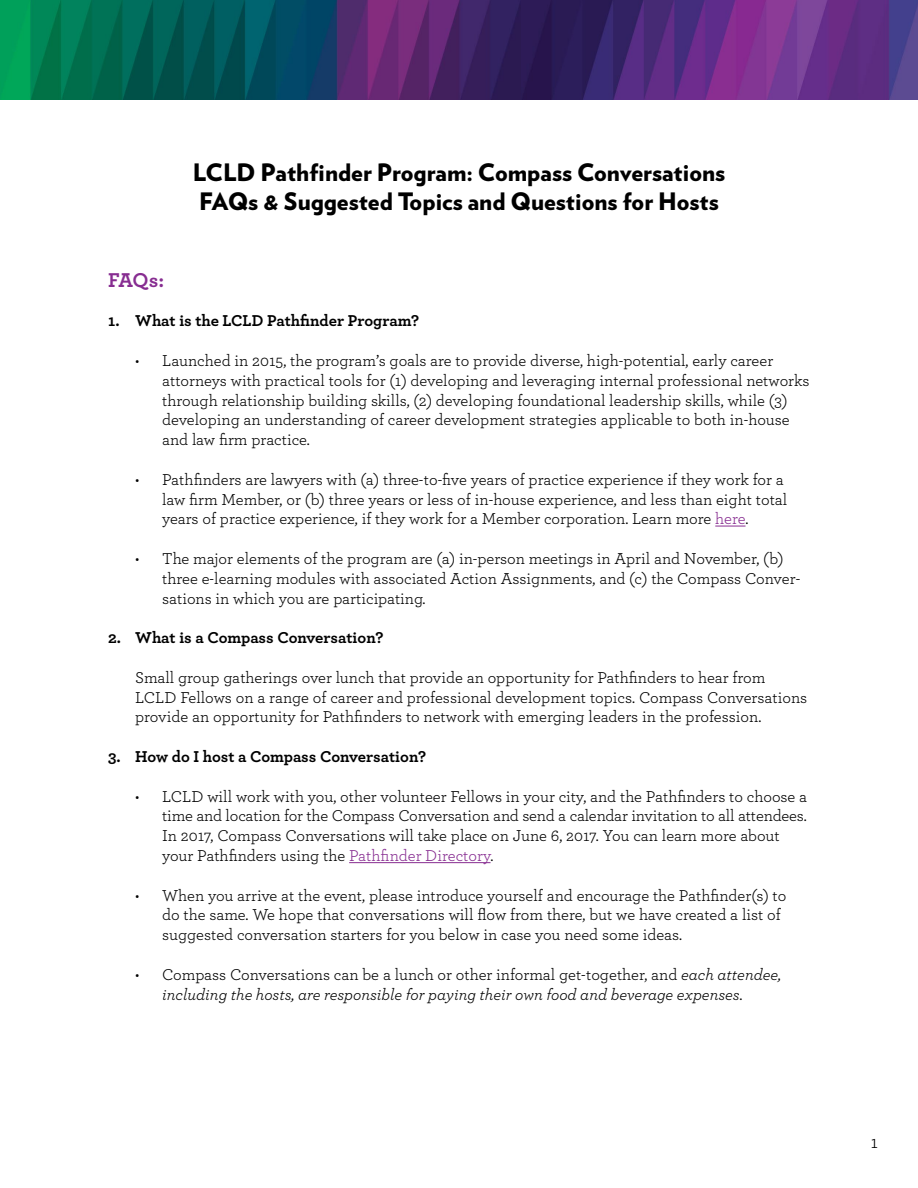
<style>
.page{position:relative;width:918px;height:1188px;background:#fff}
.page>*{position:absolute;margin:0;border:0;box-sizing:border-box;transform-origin:0 0}
.t1{font:900 24px/28.8px "Verlag";color:#000}
.t2{font:700 21px "Archer";color:#872d91}
.t3{font:18px "Archer";color:#000}
.t4{font:16.5px/19.8px "Archer";color:#000}
.t5{font:italic 16.5px/19.8px "Archer";color:#000}
.t6{font:700 16.5px "Archer";color:#000}
.s1{color:#872d91}
.s2{font-style:normal}
</style>
<div class="page">
<hr style="left:715px;top:526px;width:31px;height:1px;background:#872d91">
<hr style="left:349px;top:862px;width:142px;height:1px;background:#872d91">
<img style="left:1px;top:0;width:917px;height:100px">
<h1 class="t1" style="left:193px;top:157px;width:534px">LCLD Pathfinder Program: Compass Conversations<br>FAQs &amp; Suggested Topics and Questions for Hosts</h1>
<p class="t2" style="left:108px;top:263px;width:57px">FAQs:</p>
<p class="t6" style="left:108px;top:308px;width:313px">1. What is the LCLD Pathfinder Program?</p>
<p class="t4" style="left:162px;top:350px;width:649px;text-indent:-27px">• Launched in 2015, the program’s goals are to provide diverse, high-potential, early career attorneys with practical tools for (1) developing and leveraging internal professional networks through relationship building skills, (2) developing foundational leadership skills, while (3) developing an understanding of career development strategies applicable to both in-house and law firm practice.</p>
<p class="t4" style="left:162px;top:469px;width:627px;text-indent:-27px">• Pathfinders are lawyers with (a) three-to-five years of practice experience if they work for a law firm Member, or (b) three years or less of in-house experience, and less than eight total years of practice experience, if they work for a Member corporation. Learn more <span class="s1">here</span>.</p>
<p class="t4" style="left:162px;top:548px;width:640px;text-indent:-27px">• The major elements of the program are (a) in-person meetings in April and November, (b) three e-learning modules with associated Action Assignments, and (c) the Compass Conver&shy;sations in which you are participating.</p>
<p class="t6" style="left:108px;top:625px;width:277px">2. What is a Compass Conversation?</p>
<p class="t4" style="left:135px;top:667px;width:673px">Small group gatherings over lunch that provide an opportunity for Pathfinders to hear from<br>LCLD Fellows on a range of career and professional development topics. Compass Conversations provide an opportunity for Pathfinders to network with emerging leaders in the profession.</p>
<p class="t6" style="left:108px;top:743px;width:319px">3. How do I host a Compass Conversation?</p>
<p class="t4" style="left:162px;top:785px;width:647px;text-indent:-27px">• LCLD will work with you, other volunteer Fellows in your city, and the Pathfinders to choose a time and location for the Compass Conversation and send a calendar invitation to all attendees.<br>In 2017, Compass Conversations will take place on June 6, 2017. You can learn more about your Pathfinders using the <span class="s1">Pathfinder Directory</span>.</p>
<p class="t4" style="left:162px;top:884px;width:626px;text-indent:-27px">• When you arrive at the event, please introduce yourself and encourage the Pathfinder(s) to do the same. We hope that conversations will flow from there, but we have created a list of suggested conversation starters for you below in case you need some ideas.</p>
<p class="t5" style="left:162px;top:963px;width:621px;text-indent:-27px"><span class="s2">• Compass Conversations can be a lunch or other informal get-together, and</span> each attendee, including the hosts, are responsible for paying their own food and beverage expenses<span class="s2">.</span></p>
<p class="t3" style="left:871px;top:1130px;width:9px">1</p>
</div>
